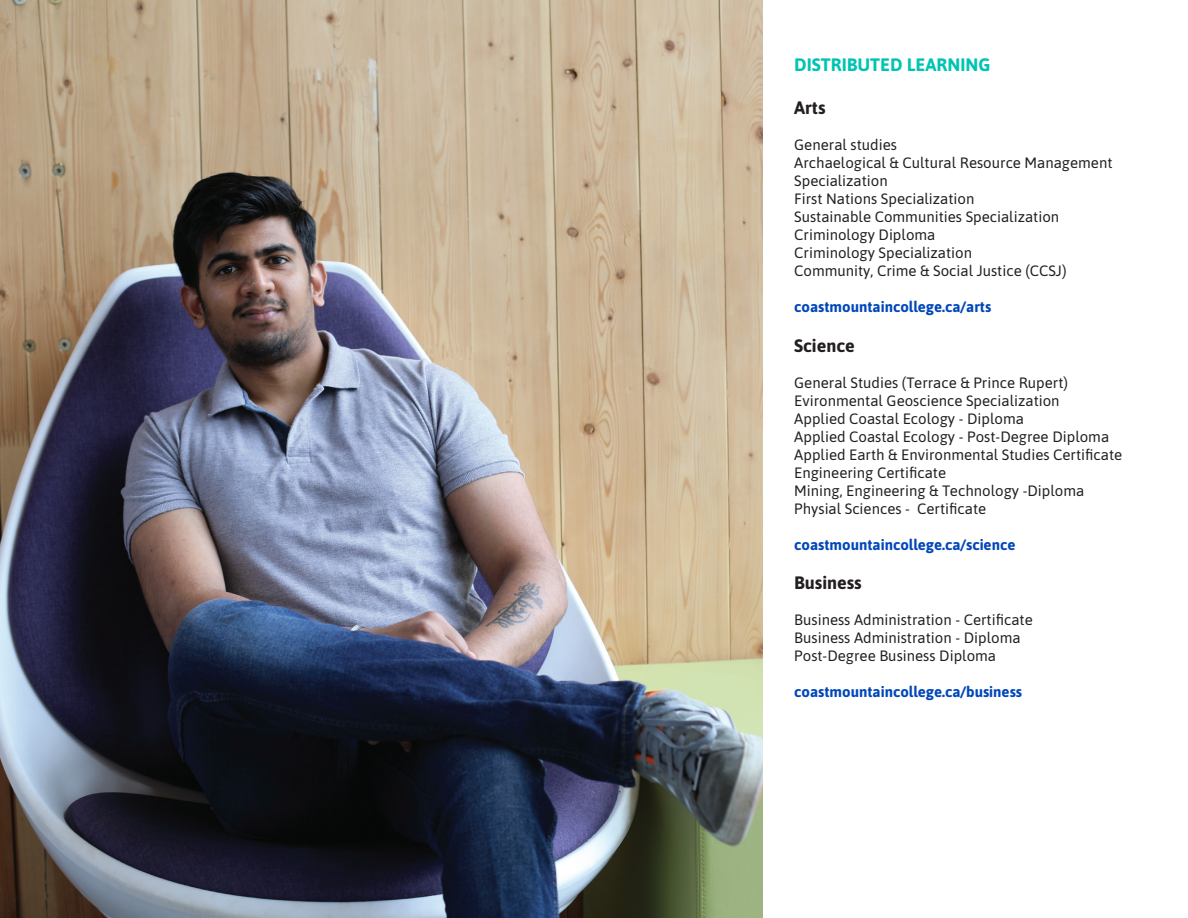
<style>
.page{position:relative;width:1188px;height:918px;background:#fff}
.page>*{position:absolute;margin:0;border:0;box-sizing:border-box;transform-origin:0 0}
.t1{font:700 18px "Asap";color:#00c4b3}
.t2{font:700 18px "Asap";color:#231f20}
.t3{font:15px/18px "Asap";color:#231f20}
.t4{font:700 15px "Asap";color:#0047ba}
</style>
<div class="page">
<img style="left:0;top:0;width:763px;height:918px">
<p class="t1" style="left:794px;top:52px;width:198px">DISTRIBUTED LEARNING</p>
<p class="t2" style="left:794px;top:95px;width:33px">Arts</p>
<p class="t3" style="left:794px;top:135px;width:104px">General studies</p>
<p class="t3" style="left:794px;top:153px;width:320px">Archaelogical &amp; Cultural Resource Management<br>Specialization</p>
<p class="t3" style="left:794px;top:189px;width:182px">First Nations Specialization</p>
<p class="t3" style="left:794px;top:207px;width:267px">Sustainable Communities Specialization</p>
<p class="t3" style="left:794px;top:225px;width:143px">Criminology Diploma</p>
<p class="t3" style="left:794px;top:243px;width:179px">Criminology Specialization</p>
<p class="t3" style="left:794px;top:261px;width:274px">Community, Crime &amp; Social Justice (CCSJ)</p>
<p class="t4" style="left:794px;top:296px;width:198px">coastmountaincollege.ca/arts</p>
<p class="t2" style="left:794px;top:333px;width:62px">Science</p>
<p class="t3" style="left:794px;top:373px;width:275px">General Studies (Terrace &amp; Prince Rupert)</p>
<p class="t3" style="left:794px;top:391px;width:267px">Evironmental Geoscience Specialization</p>
<p class="t3" style="left:794px;top:409px;width:231px">Applied Coastal Ecology - Diploma</p>
<p class="t3" style="left:794px;top:427px;width:316px">Applied Coastal Ecology - Post-Degree Diploma</p>
<p class="t3" style="left:794px;top:445px;width:330px">Applied Earth &amp; Environmental Studies Certificate</p>
<p class="t3" style="left:794px;top:463px;width:153px">Engineering Certificate</p>
<p class="t3" style="left:794px;top:481px;width:292px">Mining, Engineering &amp; Technology -Diploma</p>
<p class="t3" style="left:794px;top:499px;width:194px">Physial Sciences - Certificate</p>
<p class="t4" style="left:794px;top:534px;width:223px">coastmountaincollege.ca/science</p>
<p class="t2" style="left:794px;top:570px;width:69px">Business</p>
<p class="t3" style="left:794px;top:610px;width:240px">Business Administration - Certificate</p>
<p class="t3" style="left:794px;top:628px;width:228px">Business Administration - Diploma</p>
<p class="t3" style="left:794px;top:646px;width:203px">Post-Degree Business Diploma</p>
<p class="t4" style="left:794px;top:681px;width:229px">coastmountaincollege.ca/business</p>
</div>
